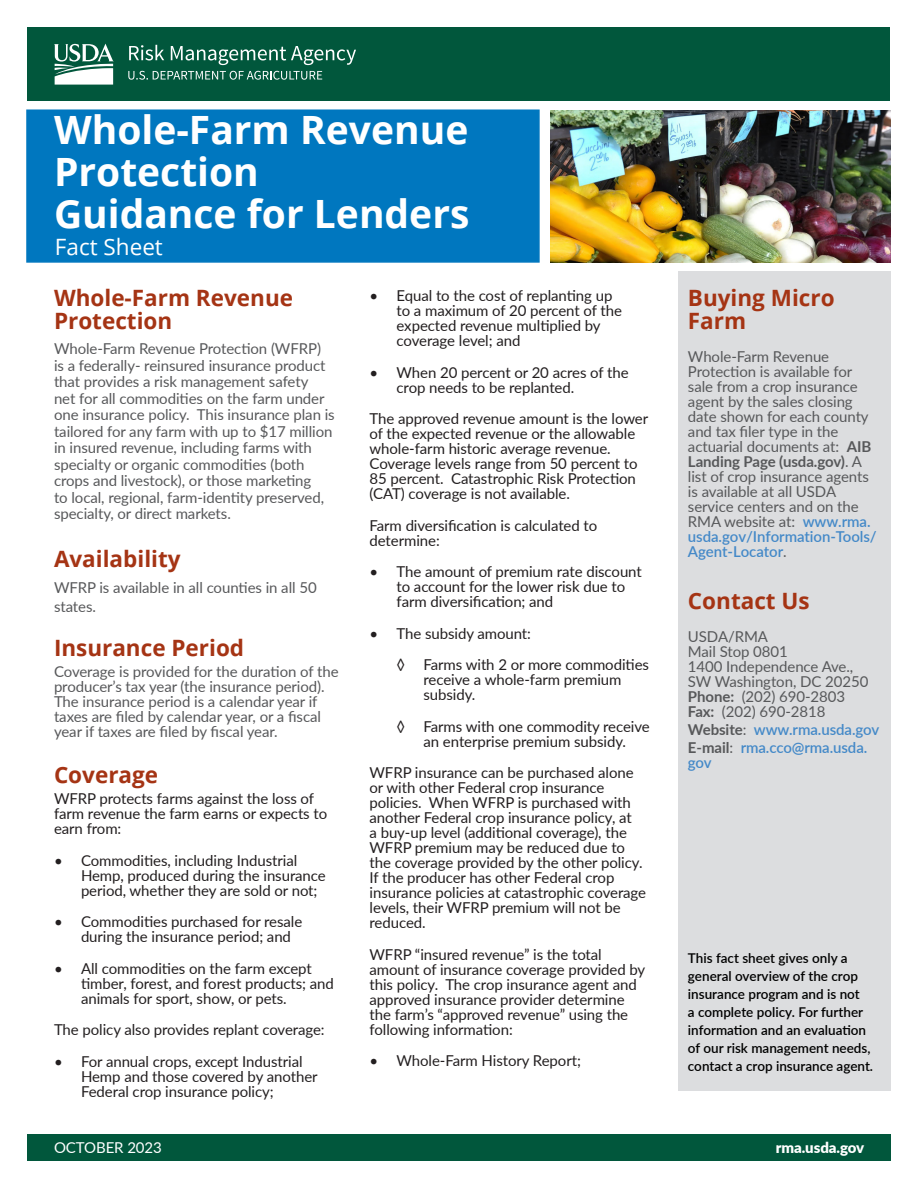
<style>
.page{position:relative;width:918px;height:1188px;background:#fff}
.page>*{position:absolute;margin:0;border:0;box-sizing:border-box;transform-origin:0 0}
.Fact_Sheet_Title{font:700 39px/42px "Open Sans";color:#fff}
.Body_Subhead{font:700 22.5px/22.5px "Open Sans";color:#a53414}
.Sidebar_Text{font:700 22.5px/22.5px "Open Sans";color:#a53414}
.Fact_Sheet_Subtitle{font:22.5px "Open Sans";color:#fff}
.Body_Text{font:15px/15px "Lato";letter-spacing:-.005em;color:#231f20}
.Body_Text-2{font:15px/16.5px "Lato";letter-spacing:-.005em;color:#57585a}
.Sidebar_Text-2{font:15px/15px "Lato";letter-spacing:-.005em;color:#57585a}
.Sidebar_Text-3{font:600 15px/18px "Lato";letter-spacing:-.005em;color:#4489c8}
.Body_Text_White{font:900 15px "Lato";letter-spacing:-.005em;color:#fff}
.Body_Text_White-2{font:15px "Lato";letter-spacing:-.005em;color:#fff}
.Sidebar_Text-4{font:600 13.5px/18px "Lato";color:#000}
.s1{font-weight:700}
.s2{font-weight:600;color:#4489c8}
.s3{font-weight:700;color:#57585a}
.s4{font-weight:400;color:#57585a}
</style>
<div class="page">
<div style="left:27px;top:1134px;width:864px;height:27px;background:#01573c"></div>
<div style="left:678px;top:272px;width:213px;height:819px;background:#dcdddf"></div>
<div style="left:26px;top:109px;width:514px;height:154px;background:#0077bf;border:2px solid #0077bf"></div>
<div style="left:27px;top:27px;width:863px;height:74px;background:#01573c"></div>
<svg style="left:129px;top:45px;width:35px;height:16px"></svg>
<svg style="left:171px;top:46px;width:185px;height:19px"></svg>
<svg style="left:128px;top:71px;width:194px;height:9px"></svg>
<svg style="left:54px;top:44px;width:60px;height:41px"></svg>
<img style="left:551px;top:111px;width:340px;height:152px">
<h1 class="Fact_Sheet_Title" style="left:54px;top:108px;width:416px">Whole-Farm Revenue<br>Protection</h1>
<h1 class="Fact_Sheet_Title" style="left:54px;top:192px;width:417px">Guidance for Lenders</h1>
<h1 class="Fact_Sheet_Subtitle" style="left:55px;top:232px;width:109px">Fact Sheet</h1>
<h2 class="Body_Subhead" style="left:54px;top:286px;width:241px">Whole-Farm Revenue<br>Protection</h2>
<p class="Body_Text-2" style="left:54px;top:340px;width:282px">Whole-Farm Revenue Protection (WFRP) is a federally- reinsured insurance product that provides a risk management safety<br>net for all commodities on the farm under one insurance policy. This insurance plan is tailored for any farm with up to $17 million in insured revenue, including farms with specialty or organic commodities (both crops and livestock), or those marketing<br>to local, regional, farm-identity preserved, specialty, or direct markets.</p>
<h2 class="Body_Subhead" style="left:54px;top:547px;width:128px">Availability</h2>
<p class="Body_Text-2" style="left:54px;top:577px;width:264px;line-height:19.5px">WFRP is available in all counties in all 50 states.</p>
<h2 class="Body_Subhead" style="left:54px;top:636px;width:192px">Insurance Period</h2>
<p class="Body_Text-2" style="left:54px;top:663px;width:286px;line-height:15px">Coverage is provided for the duration of the producer’s tax year (the insurance period).<br>The insurance period is a calendar year if taxes are filed by calendar year, or a fiscal year if taxes are filed by fiscal year.</p>
<h2 class="Body_Subhead" style="left:54px;top:763px;width:106px">Coverage</h2>
<p class="Body_Text" style="left:54px;top:791px;width:275px">WFRP protects farms against the loss of farm revenue the farm earns or expects to earn from:</p>
<p class="Body_Text" style="left:81px;top:852px;width:246px;text-indent:-27px">• Commodities, including Industrial<br>Hemp, produced during the insurance period, whether they are sold or not;</p>
<p class="Body_Text" style="left:81px;top:914px;width:223px;text-indent:-27px">• Commodities purchased for resale during the insurance period; and</p>
<p class="Body_Text" style="left:81px;top:960px;width:255px;text-indent:-27px">• All commodities on the farm except timber, forest, and forest products; and animals for sport, show, or pets.</p>
<p class="Body_Text" style="left:54px;top:1022px;width:272px">The policy also provides replant coverage:</p>
<p class="Body_Text" style="left:81px;top:1053px;width:238px;text-indent:-27px">• For annual crops, except Industrial<br>Hemp and those covered by another<br>Federal crop insurance policy;</p>
<p class="Body_Text" style="left:397px;top:288px;width:227px;text-indent:-27px">• Equal to the cost of replanting up to a maximum of 20 percent of the expected revenue multiplied by coverage level; and</p>
<p class="Body_Text" style="left:397px;top:364px;width:234px;text-indent:-27px">• When 20 percent or 20 acres of the crop needs to be replanted.</p>
<p class="Body_Text" style="left:370px;top:411px;width:280px">The approved revenue amount is the lower of the expected revenue or the allowable whole-farm historic average revenue.<br>Coverage levels range from 50 percent to 85 percent. Catastrophic Risk Protection (CAT) coverage is not available.</p>
<p class="Body_Text" style="left:370px;top:517px;width:229px">Farm diversification is calculated to determine:</p>
<p class="Body_Text" style="left:397px;top:564px;width:247px;text-indent:-27px">• The amount of premium rate discount to account for the lower risk due to farm diversification; and</p>
<p class="Body_Text" style="left:370px;top:625px;width:163px">• The subsidy amount:</p>
<p class="Body_Text" style="left:424px;top:657px;width:227px;text-indent:-27px">◊ Farms with 2 or more commodities receive a whole-farm premium subsidy.</p>
<p class="Body_Text" style="left:397px;top:718px;width:255px;text-align:center">◊ Farms with one commodity receive an enterprise premium subsidy.</p>
<p class="Body_Text" style="left:370px;top:765px;width:278px">WFRP insurance can be purchased alone or with other Federal crop insurance policies. When WFRP is purchased with another Federal crop insurance policy, at<br>a buy-up level (additional coverage), the WFRP premium may be reduced due to the coverage provided by the other policy.<br>If the producer has other Federal crop insurance policies at catastrophic coverage levels, their WFRP premium will not be reduced.</p>
<p class="Body_Text" style="left:370px;top:946px;width:277px">WFRP “insured revenue” is the total amount of insurance coverage provided by this policy. The crop insurance agent and approved insurance provider determine the farm’s “approved revenue” using the following information:</p>
<p class="Body_Text" style="left:370px;top:1053px;width:213px">• Whole-Farm History Report;</p>
<p class="Sidebar_Text" style="left:688px;top:286px;width:148px">Buying Micro<br>Farm</p>
<p class="Sidebar_Text-2" style="left:688px;top:348px;width:190px">Whole-Farm Revenue<br>Protection is available for sale from a crop insurance agent by the sales closing date shown for each county and tax filer type in the actuarial documents at: <span class="s1">AIB<br>Landing Page (usda.gov)</span>. A list of crop insurance agents is available at all USDA service centers and on the<br>RMA website at: <span class="s2">www.rma. usda.gov/Information-Tools/<br>Agent-Locator</span>.</p>
<p class="Sidebar_Text" style="left:688px;top:589px;width:123px">Contact Us</p>
<p class="Sidebar_Text-2" style="left:688px;top:629px;width:182px">USDA/RMA<br>Mail Stop 0801<br>1400 Independence Ave.,<br>SW Washington, DC 20250<br><span class="s1">Phone:</span> (202) 690-2803<br><span class="s1">Fax:</span> (202) 690-2818</p>
<p class="Sidebar_Text-3" style="left:688px;top:720px;width:193px"><span class="s3">Website</span><span class="s4">:</span> www.rma.usda.gov<br><span class="s3">E-mail</span><span class="s4">:</span> rma.cco@rma.usda.</p>
<p class="Sidebar_Text-3" style="left:688px;top:753px;width:25px">gov</p>
<p class="Sidebar_Text-4" style="left:688px;top:949px;width:187px">This fact sheet gives only a general overview of the crop insurance program and is not<br>a complete policy. For further information and an evaluation of our risk management needs, contact a crop insurance agent.</p>
<p class="Body_Text_White-2" style="left:54px;top:1137px;width:109px">OCTOBER 2023</p>
<p class="Body_Text_White" style="left:776px;top:1136px;width:90px">rma.usda.gov</p>
</div>
